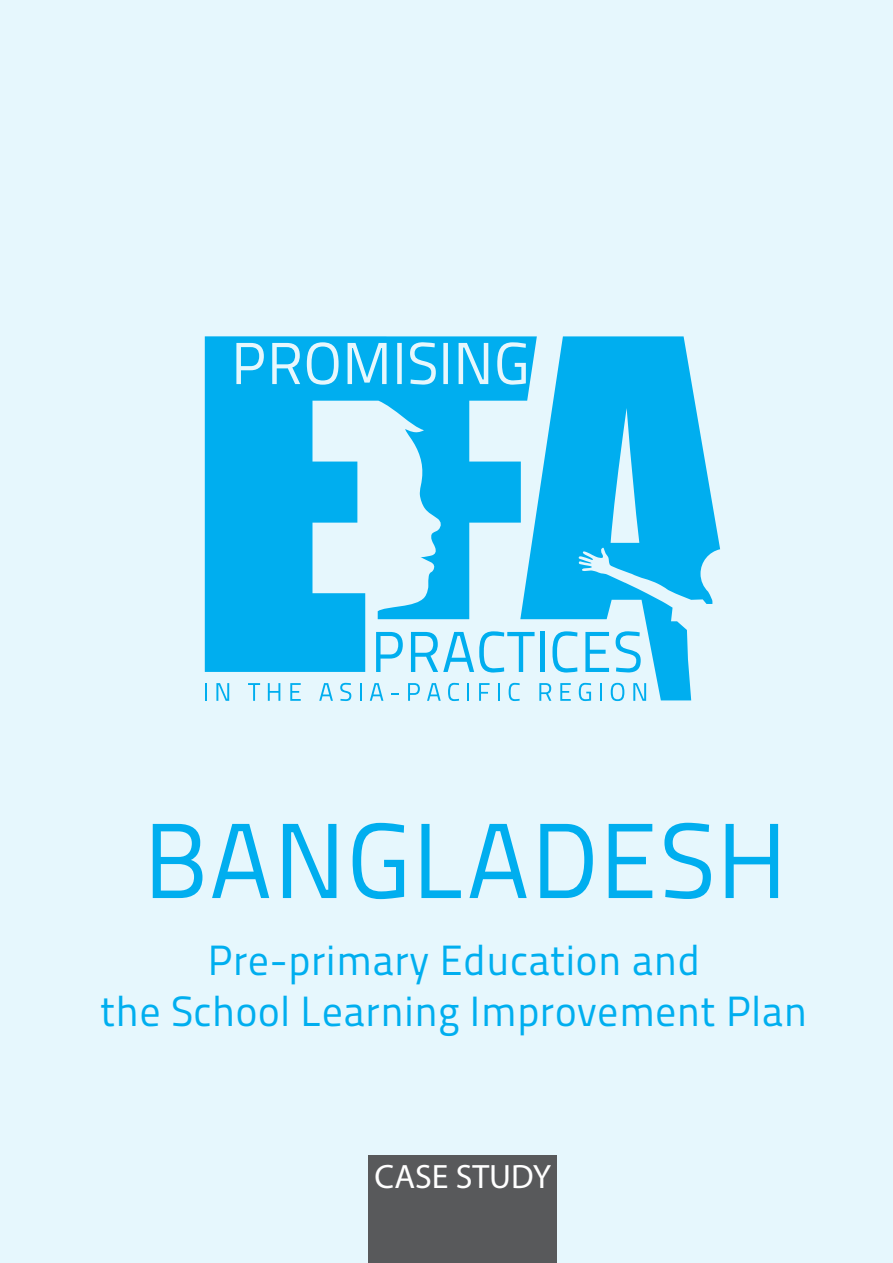
<style>
.page{position:relative;width:893px;height:1263px;background:#e6f7fd}
.page>*{position:absolute;margin:0;border:0;box-sizing:border-box;transform-origin:0 0}
.t1{font:106.5px "Titillium Maps 29 L 400 wt";color:#00aeef}
.t2{font:42.15px/50.7px "Titillium Maps 29 L 400 wt";color:#00aeef;text-align:center}
.t3{font:33.9px "Myriad Pro";color:#fff}
</style>
<div class="page">
<div style="left:369px;top:1155px;width:188px;height:108px;background:#58595b"></div>
<svg style="left:205px;top:683px;width:2px;height:18px"></svg>
<svg style="left:216px;top:683px;width:13px;height:18px"></svg>
<svg style="left:248px;top:683px;width:12px;height:18px"></svg>
<svg style="left:268px;top:683px;width:12px;height:18px"></svg>
<svg style="left:290px;top:683px;width:11px;height:18px"></svg>
<svg style="left:319px;top:683px;width:14px;height:18px"></svg>
<svg style="left:340px;top:683px;width:11px;height:18px"></svg>
<svg style="left:360px;top:683px;width:2px;height:18px"></svg>
<svg style="left:370px;top:683px;width:13px;height:18px"></svg>
<svg style="left:391px;top:693px;width:8px;height:2px"></svg>
<svg style="left:408px;top:683px;width:12px;height:18px"></svg>
<svg style="left:427px;top:683px;width:14px;height:18px"></svg>
<svg style="left:448px;top:683px;width:11px;height:18px"></svg>
<svg style="left:467px;top:683px;width:2px;height:18px"></svg>
<svg style="left:479px;top:683px;width:11px;height:18px"></svg>
<svg style="left:498px;top:683px;width:2px;height:18px"></svg>
<svg style="left:509px;top:683px;width:11px;height:18px"></svg>
<svg style="left:539px;top:700px;width:12px;height:1px"></svg>
<svg style="left:579px;top:700px;width:12px;height:1px"></svg>
<svg style="left:611px;top:700px;width:13px;height:1px"></svg>
<svg style="left:633px;top:700px;width:13px;height:1px"></svg>
<svg style="left:205px;top:336px;width:315px;height:336px;background:#51c7f3"></svg>
<svg style="left:241px;top:347px;width:18px;height:19px"></svg>
<svg style="left:520px;top:336px;width:200px;height:364px;background:#52c8f4"></svg>
<h1 class="t1" style="left:143px;top:782px;width:647px">BANGLADESH</h1>
<p class="t2" style="left:100px;top:933px;width:709px">Pre-primary Education and<br>the School Learning Improvement Plan</p>
<p class="t3" style="left:375px;top:1156px;width:178px">CASE STUDY</p>
</div>
